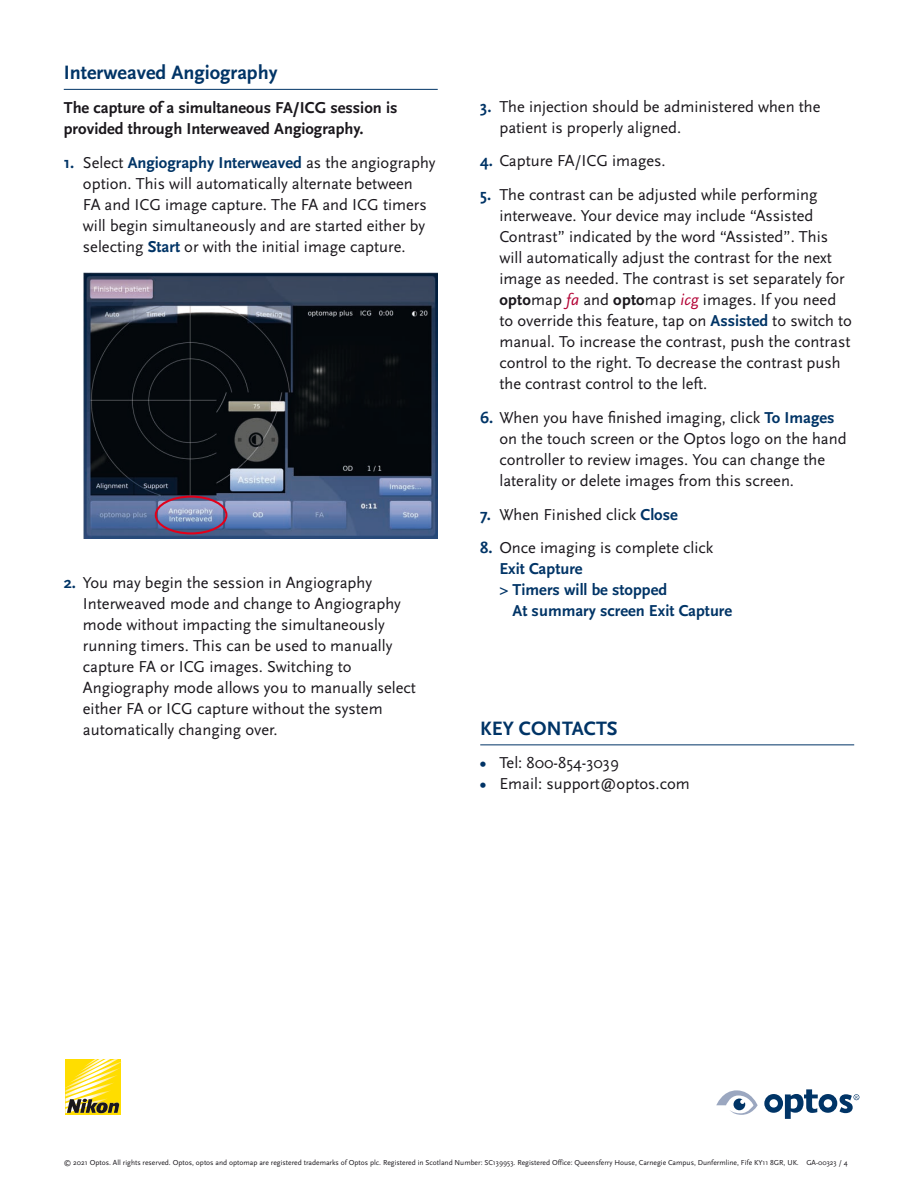
<style>
.page{position:relative;width:918px;height:1188px;background:#fff}
.page>*{position:absolute;margin:0;border:0;box-sizing:border-box;transform-origin:0 0}
.t1{font:700 20.25px "Scala Sans OT";color:#003466}
.t2{font:16.5px/21px "Scala Sans OT";color:#1a171c}
.t3{font:700 16.5px/21px "Scala Sans OT";color:#003466}
.t4{font:700 16.5px/21px "Scala Sans OT";color:#1a171c}
.t5{font:7.5px "Scala Sans OT";color:#1a171c}
.s1{font-weight:700;color:#003466}
.s2{font-weight:700}
.s3{font-style:italic;color:#b30034}
.s4{font-weight:400;color:#1a171c}
</style>
<div class="page">
<hr style="left:64px;top:89px;width:374px;height:1px;background:#003466">
<hr style="left:480px;top:744px;width:374px;height:1px;background:#003466">
<img style="left:84px;top:272px;width:354px;height:266px">
<div style="left:155px;top:496px;width:72px;height:38px;border:2px solid #e2001a;border-radius:50%"></div>
<div style="left:65px;top:1059px;width:56px;height:56px;background:#fd0"></div>
<img style="left:65px;top:1097px;width:42px;height:5px">
<img style="left:65px;top:1092px;width:42px;height:5px">
<img style="left:65px;top:1088px;width:45px;height:4px">
<img style="left:65px;top:1062px;width:56px;height:26px">
<img style="left:69px;top:1059px;width:49px;height:24px">
<img style="left:74px;top:1059px;width:36px;height:19px">
<img style="left:79px;top:1059px;width:24px;height:13px">
<img style="left:84px;top:1059px;width:14px;height:8px">
<svg style="left:67px;top:1099px;width:53px;height:14px"></svg>
<svg style="left:716px;top:1090px;width:42px;height:25px"></svg>
<svg style="left:764px;top:1089px;width:95px;height:30px"></svg>
<p class="t1" style="left:64px;top:61px;width:215px">Interweaved Angiography</p>
<p class="t4" style="left:64px;top:97px;width:335px">The capture of a simultaneous FA/ICG session is provided through Interweaved Angiography.</p>
<p class="t2" style="left:83px;top:152px;width:354px;text-indent:-19px"><span class="s1">1.</span> Select <span class="s1">Angiography Interweaved</span> as the angiography option. This will automatically alternate between<br>FA and ICG image capture. The FA and ICG timers will begin simultaneously and are started either by selecting <span class="s1">Start</span> or with the initial image capture.</p>
<p class="t2" style="left:83px;top:572px;width:335px;text-indent:-19px"><span class="s1">2.</span> You may begin the session in Angiography Interweaved mode and change to Angiography mode without impacting the simultaneously running timers. This can be used to manually capture FA or ICG images. Switching to Angiography mode allows you to manually select either FA or ICG capture without the system automatically changing over.</p>
<p class="t2" style="left:499px;top:96px;width:323px;text-indent:-19px"><span class="s1">3.</span> The injection should be administered when the patient is properly aligned.</p>
<p class="t2" style="left:480px;top:151px;width:187px"><span class="s1">4.</span> Capture FA/ICG images.</p>
<p class="t2" style="left:499px;top:185px;width:354px;text-indent:-19px"><span class="s1">5.</span> The contrast can be adjusted while performing interweave. Your device may include “Assisted Contrast” indicated by the word “Assisted”. This will automatically adjust the contrast for the next image as needed. The contrast is set separately for <span class="s2">opto</span>map <span class="s3">fa</span> and <span class="s2">opto</span>map <span class="s3">icg</span> images. If you need to override this feature, tap on <span class="s1">Assisted</span> to switch to manual. To increase the contrast, push the contrast control to the right. To decrease the contrast push the contrast control to the left.</p>
<p class="t2" style="left:499px;top:407px;width:349px;text-indent:-19px"><span class="s1">6.</span> When you have finished imaging, click <span class="s1">To Images </span>on the touch screen or the Optos logo on the hand controller to review images. You can change the laterality or delete images from this screen.</p>
<p class="t2" style="left:480px;top:504px;width:199px"><span class="s1">7.</span> When Finished click <span class="s1">Close</span></p>
<p class="t3" style="left:499px;top:538px;width:216px;text-indent:-19px">8. <span class="s4">Once imaging is complete click<br></span>Exit Capture<br>&gt; Timers will be stopped</p>
<p class="t3" style="left:513px;top:601px;width:221px">At summary screen Exit Capture</p>
<p class="t1" style="left:480px;top:717px;width:139px">KEY CONTACTS</p>
<p class="t2" style="left:480px;top:753px;width:140px"><span class="s1">•</span> Tel: 800-854-3039</p>
<p class="t2" style="left:480px;top:774px;width:211px"><span class="s1">•</span> Email: support@optos.com</p>
<p class="t5" style="left:64px;top:1158px;width:785px">© 2021 Optos. All rights reserved. Optos, optos and optomap are registered trademarks of Optos plc. Registered in Scotland Number: SC139953. Registered Office: Queensferry House, Carnegie Campus, Dunfermline, Fife KY11 8GR, UK. GA-00323 / 4</p>
</div>
